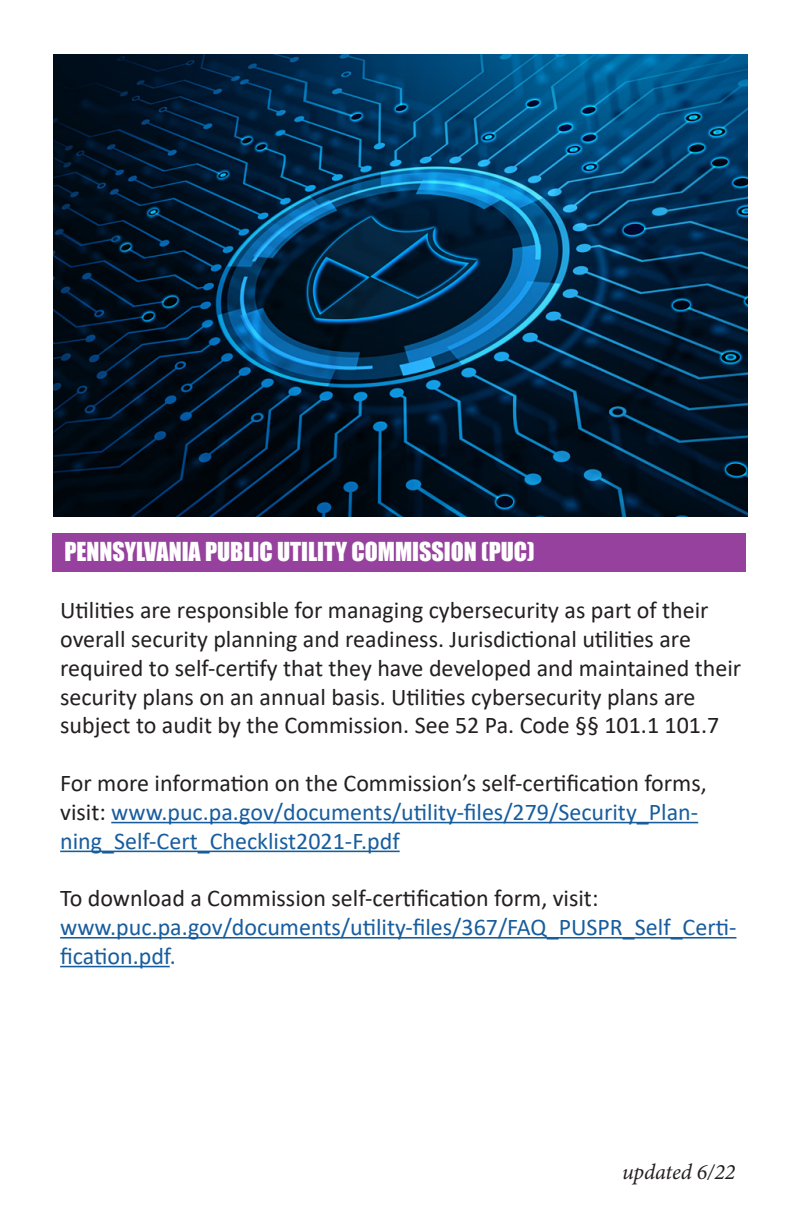
<style>
.page{position:relative;width:792px;height:1224px;background:#fff}
.page>*{position:absolute;margin:0;border:0;box-sizing:border-box;transform-origin:0 0}
.t1{font:24px/28.8px "Calibri";color:#231f20}
.t2{font:24px/28.8px "Calibri";color:#175d9e}
.t3{font:24px "Impact";color:#fff}
.t4{font:italic 22px "Minion Pro";letter-spacing:-.005em;color:#231f20}
.s1{color:#231f20}
</style>
<div class="page">
<div style="left:52px;top:534px;width:694px;height:38px;background:#97419e"></div>
<hr style="left:111px;top:822px;width:587px;height:1px;background:#175d9e">
<hr style="left:60px;top:851px;width:340px;height:1px;background:#175d9e">
<hr style="left:60px;top:937px;width:676px;height:2px;background:#175d9e">
<hr style="left:60px;top:966px;width:110px;height:1px;background:#175d9e">
<img style="left:54px;top:55px;width:694px;height:462px">
<p class="t3" style="left:64px;top:533px;width:472px">PENNSYLVANIA PUBLIC UTILITY COMMISSION (PUC)</p>
<p class="t1" style="left:60px;top:595px;width:683px">Utilities are responsible for managing cybersecurity as part of their overall security planning and readiness. Jurisdictional utilities are required to self-certify that they have developed and maintained their security plans on an annual basis. Utilities cybersecurity plans are subject to audit by the Commission. See 52 Pa. Code §§ 101.1 101.7</p>
<p class="t2" style="left:60px;top:768px;width:648px"><span class="s1">For more information on the Commission’s self-certification forms, visit:</span> www.puc.pa.gov/documents/utility-files/279/Security_Plan&shy;ning_Self-Cert_Checklist2021-F.pdf</p>
<p class="t1" style="left:60px;top:883px;width:540px">To download a Commission self-certification form, visit:</p>
<p class="t2" style="left:60px;top:912px;width:678px">www.puc.pa.gov/documents/utility-files/367/FAQ_PUSPR_Self_Certi&shy;fication.pdf.</p>
<p class="t4" style="left:622px;top:1157px;width:115px">updated 6/22</p>
</div>
